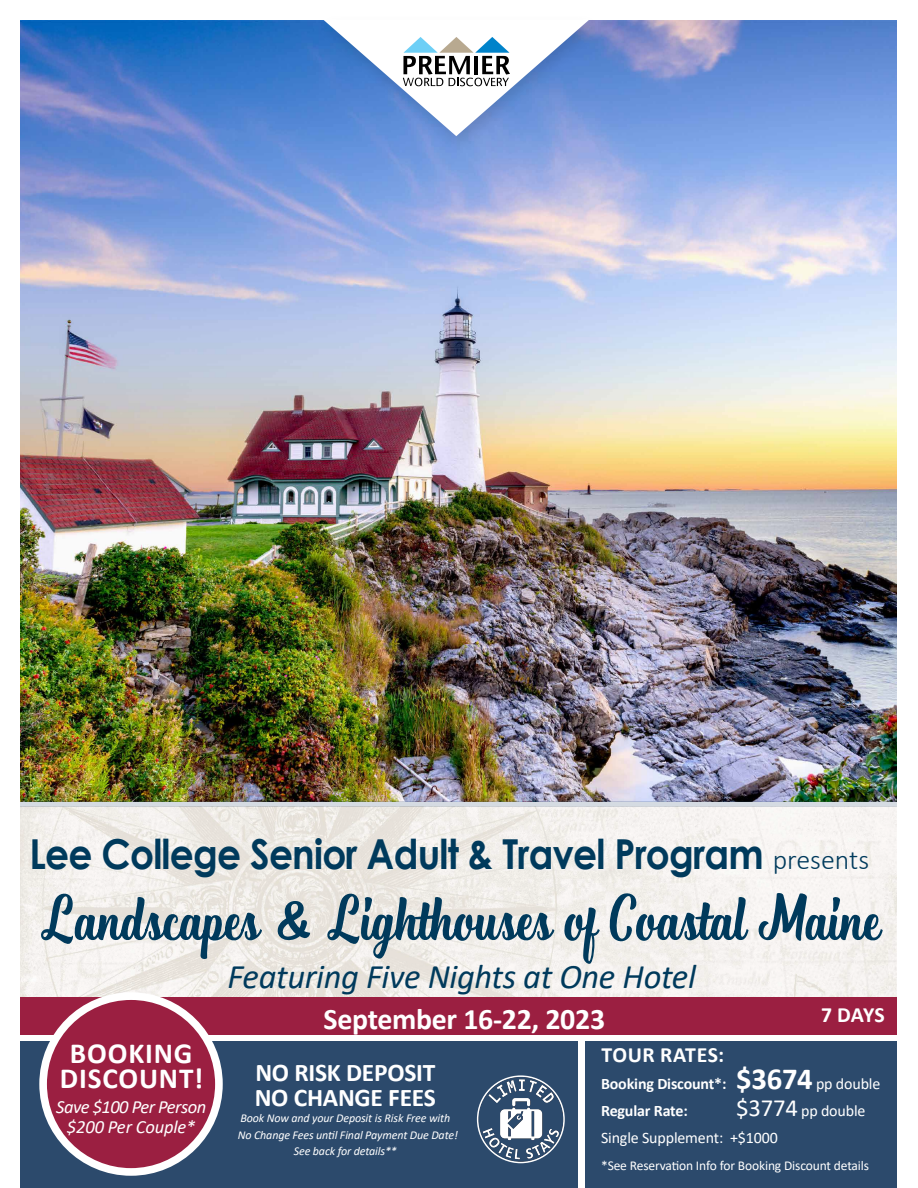
<style>
.page{position:relative;width:918px;height:1188px;background:#fff}
.page>*{position:absolute;margin:0;border:0;box-sizing:border-box;transform-origin:0 0}
.t1{font:700 41.25px "Century Gothic";letter-spacing:-.02em;color:#003a5c;scale:.91 1}
.t2{font:italic 34.5px "Calibri";letter-spacing:-.01em;color:#003a5c}
.t3{font:700 29.85px "Calibri";letter-spacing:-.01em;color:#fff}
.t4{font:700 29.25px/25.2px "Calibri";letter-spacing:.03em;color:#fff;text-align:center}
.t5{font:700 25.5px "Calibri";letter-spacing:-.01em;color:#fff}
.t6{font:700 21.75px "Calibri";letter-spacing:.015em;color:#fff}
.t7{font:italic 18.6px/20px "Calibri";letter-spacing:-.03em;color:#fff;text-align:center}
.t8{font:16.05px "Calibri";letter-spacing:-.01em;color:#fff}
.t9{font:700 16.05px "Calibri";letter-spacing:-.01em;color:#fff}
.t10{font:13.5px "Calibri";letter-spacing:-.01em;color:#fff}
.t11{font:italic 12px "Calibri";letter-spacing:-.01em;color:#fff}
.s1{font-family:"Calibri";font-weight:300;font-size:27.9px}
.s2{font-weight:700;font-size:30.75px}
.s3{font-size:24.75px}
</style>
<div class="page">
<div style="left:21px;top:1041px;width:557px;height:147px;background:#2c4a6c"></div>
<div style="left:585px;top:1041px;width:333px;height:147px;background:#2c4a6c"></div>
<img style="left:21px;top:807px;width:876px;height:190px">
<img style="left:21px;top:21px;width:876px;height:780px">
<div style="left:21px;top:997px;width:897px;height:37px;background:#9b1f41"></div>
<div style="left:21px;top:801px;width:897px;height:6px;background:#d5dbe2"></div>
<svg style="left:39px;top:891px;width:844px;height:74px"></svg>
<div style="left:897px;top:1px;width:21px;height:1187px;background:#fff"></div>
<div style="left:316px;top:13px;width:287px;height:141px;background:#000;opacity:.11"></div>
<svg style="left:323px;top:19px;width:266px;height:117px"></svg>
<div style="left:43px;top:996px;width:176px;height:176px;background:#9b1f41;border-radius:50%"></div>
<div style="left:39px;top:992px;width:184px;height:184px;border:8px solid #fff;border-radius:50%"></div>
<svg style="left:478px;top:1076px;width:86px;height:86px"></svg>
<div style="left:477px;top:1075px;width:88px;height:88px;border:2px solid #fff;border-radius:50%"></div>
<svg style="left:483px;top:1079px;width:76px;height:80px"></svg>
<p class="t1" style="left:30px;top:823px;width:924px">Lee College Senior Adult &amp; Travel Program <span class="s1">presents</span></p>
<p class="t2" style="left:228px;top:953px;width:470px">Featuring Five Nights at One Hotel</p>
<p class="t4" style="left:60px;top:1040px;width:145px">BOOKING<br>DISCOUNT!</p>
<p class="t7" style="left:56px;top:1096px;width:152px">Save $100 Per Person $200 Per Couple*</p>
<p class="t3" style="left:324px;top:998px;width:283px">September 16-22, 2023</p>
<p class="t6" style="left:821px;top:1000px;width:65px">7 DAYS</p>
<p class="t6" style="left:602px;top:1039px;width:124px">TOUR RATES:</p>
<p class="t5" style="left:255px;top:1054px;width:181px">NO RISK DEPOSIT</p>
<p class="t9" style="left:601px;top:1072px;width:127px">Booking Discount*:</p>
<p class="t8" style="left:736px;top:1072px;width:146px"><span class="s2">$3674</span> pp double</p>
<p class="t5" style="left:255px;top:1079px;width:183px">NO CHANGE FEES</p>
<p class="t9" style="left:601px;top:1099px;width:88px">Regular Rate:</p>
<p class="t8" style="left:736px;top:1099px;width:131px"><span class="s3">$3774</span> pp double</p>
<p class="t11" style="left:240px;top:1110px;width:211px">Book Now and your Deposit is Risk Free with</p>
<p class="t11" style="left:238px;top:1126px;width:222px">No Change Fees until Final Payment Due Date!</p>
<p class="t8" style="left:601px;top:1126px;width:178px">Single Supplement: +$1000</p>
<p class="t11" style="left:294px;top:1143px;width:105px">See back for details**</p>
<p class="t10" style="left:601px;top:1156px;width:270px">*See Reservation Info for Booking Discount details</p>
</div>
